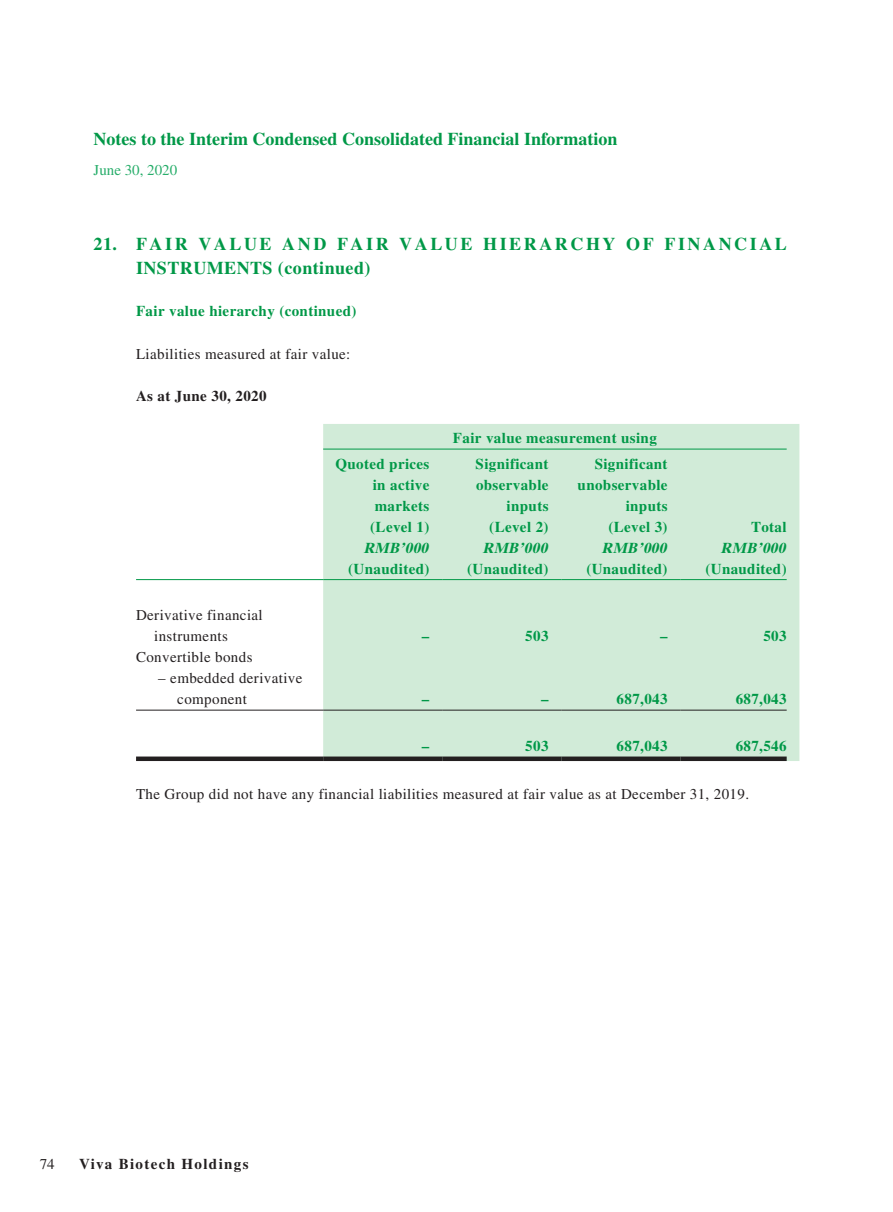
<style>
.page{position:relative;width:893px;height:1212px;background:#fff}
.page>*{position:absolute;margin:0;border:0;box-sizing:border-box;transform-origin:0 0}
._01_Heading_1{font:700 18px/24px "Times LT Std";letter-spacing:.14em;color:#009847}
._01_Heading_1-2{font:700 18px "Times LT Std";color:#009847}
._50_Table_Body{font:700 15px/21px "Times LT Std";letter-spacing:.025em;color:#009847;text-align:right}
._00_Body_text{font:15px "Times LT Std";letter-spacing:.025em;color:#231f20}
._50_Table_Body-2{font:15px/21px "Times LT Std";letter-spacing:.025em;color:#231f20}
._02_Heading_2{font:700 15px "Times LT Std";letter-spacing:.025em;color:#009847}
._50_Table_Body-3{font:italic 700 15px "Times LT Std";color:#009847}
._00_Body_text-2{font:700 15px "Times LT Std";letter-spacing:.09em;color:#231f20}
._00_Body_text-3{font:700 15px "Times LT Std";letter-spacing:.025em;color:#231f20}
.t1{font:15px "Times LT Std";color:#27ad6a}
</style>
<div class="page">
<div style="left:323px;top:424px;width:476px;height:337px;background:#d1ebd8"></div>
<hr style="left:323px;top:449px;width:464px;height:1px;background:#009847">
<hr style="left:136px;top:579px;width:187px;height:1px;background:#009847">
<hr style="left:323px;top:579px;width:119px;height:1px;background:#009847">
<hr style="left:442px;top:579px;width:119px;height:1px;background:#009847">
<hr style="left:561px;top:579px;width:119px;height:1px;background:#009847">
<hr style="left:680px;top:579px;width:107px;height:1px;background:#009847">
<hr style="left:136px;top:710px;width:187px;height:1px;background:#231f20">
<hr style="left:323px;top:710px;width:119px;height:1px;background:#231f20">
<hr style="left:442px;top:710px;width:119px;height:1px;background:#231f20">
<hr style="left:561px;top:710px;width:119px;height:1px;background:#231f20">
<hr style="left:680px;top:710px;width:107px;height:1px;background:#231f20">
<div style="left:136px;top:756px;width:187px;height:5px;background:#231f20"></div>
<div style="left:323px;top:756px;width:119px;height:5px;background:#231f20"></div>
<div style="left:442px;top:756px;width:119px;height:5px;background:#231f20"></div>
<div style="left:561px;top:756px;width:119px;height:5px;background:#231f20"></div>
<div style="left:680px;top:756px;width:107px;height:5px;background:#231f20"></div>
<p class="_01_Heading_1-2" style="left:94px;top:128px;width:526px">Notes to the Interim Condensed Consolidated Financial Information</p>
<p class="t1" style="left:94px;top:161px;width:85px">June 30, 2020</p>
<p class="_01_Heading_1" style="left:136px;top:231px;width:652px;text-indent:-43px">21. FAIR VALUE AND FAIR VALUE HIERARCHY OF FINANCIAL<br>INSTRUMENTS (continued)</p>
<p class="_02_Heading_2" style="left:136px;top:302px;width:222px">Fair value hierarchy (continued)</p>
<p class="_00_Body_text" style="left:136px;top:345px;width:216px">Liabilities measured at fair value:</p>
<p class="_00_Body_text-3" style="left:136px;top:387px;width:132px">As at June 30, 2020</p>
<p class="_50_Table_Body" style="left:453px;top:427px;width:205px">Fair value measurement using</p>
<p class="_50_Table_Body" style="left:373px;top:453px;width:58px;text-align:justify;text-indent:-37px">Quoted prices in active markets</p>
<p class="_50_Table_Body" style="left:476px;top:453px;width:74px">Significant observable inputs</p>
<p class="_50_Table_Body" style="left:578px;top:453px;width:91px">Significant unobservable inputs</p>
<p class="_50_Table_Body" style="left:370px;top:516px;width:61px">(Level 1)</p>
<p class="_50_Table_Body" style="left:489px;top:516px;width:61px">(Level 2)</p>
<p class="_50_Table_Body" style="left:608px;top:516px;width:61px">(Level 3)</p>
<p class="_50_Table_Body" style="left:751px;top:516px;width:37px">Total</p>
<p class="_50_Table_Body-3" style="left:363px;top:538px;width:70px">RMB’000</p>
<p class="_50_Table_Body-3" style="left:482px;top:538px;width:70px">RMB’000</p>
<p class="_50_Table_Body-3" style="left:601px;top:538px;width:70px">RMB’000</p>
<p class="_50_Table_Body-3" style="left:721px;top:538px;width:70px">RMB’000</p>
<p class="_50_Table_Body" style="left:348px;top:558px;width:83px">(Unaudited)</p>
<p class="_50_Table_Body" style="left:467px;top:558px;width:83px">(Unaudited)</p>
<p class="_50_Table_Body" style="left:586px;top:558px;width:83px">(Unaudited)</p>
<p class="_50_Table_Body" style="left:705px;top:558px;width:83px">(Unaudited)</p>
<p class="_50_Table_Body-2" style="left:154px;top:604px;width:110px;text-indent:-18px">Derivative financial instruments</p>
<p class="_50_Table_Body" style="left:422px;top:625px;width:9px">–</p>
<p class="_50_Table_Body" style="left:525px;top:625px;width:25px">503</p>
<p class="_50_Table_Body" style="left:660px;top:625px;width:9px">–</p>
<p class="_50_Table_Body" style="left:763px;top:625px;width:25px">503</p>
<p class="_50_Table_Body-2" style="left:136px;top:646px;width:118px">Convertible bonds</p>
<p class="_50_Table_Body-2" style="left:177px;top:667px;width:127px;text-indent:-19px">– e mbedded derivative component</p>
<p class="_50_Table_Body" style="left:422px;top:688px;width:9px">–</p>
<p class="_50_Table_Body" style="left:541px;top:688px;width:9px">–</p>
<p class="_50_Table_Body" style="left:617px;top:688px;width:52px">687,043</p>
<p class="_50_Table_Body" style="left:736px;top:688px;width:53px">687,043</p>
<p class="_50_Table_Body" style="left:422px;top:735px;width:9px">–</p>
<p class="_50_Table_Body" style="left:525px;top:735px;width:25px">503</p>
<p class="_50_Table_Body" style="left:617px;top:735px;width:52px">687,043</p>
<p class="_50_Table_Body" style="left:736px;top:735px;width:53px">687,546</p>
<p class="_00_Body_text" style="left:136px;top:786px;width:615px">The Group did not have any financial liabilities measured at fair value as at December 31, 2019.</p>
<p class="_00_Body_text" style="left:40px;top:1156px;width:17px">74</p>
<p class="_00_Body_text-2" style="left:79px;top:1155px;width:171px">Viva Biotech Holdings</p>
</div>
